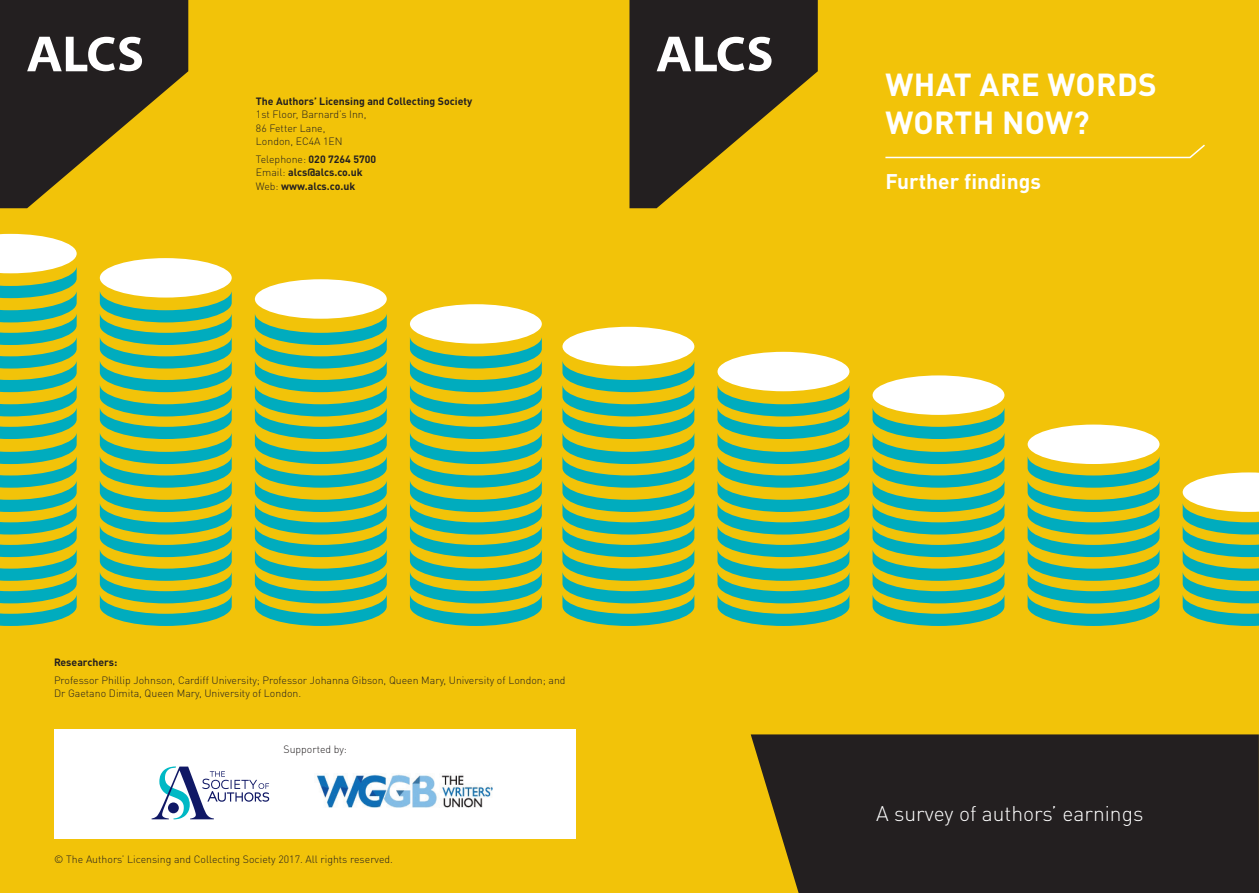
<style>
.page{position:relative;width:1259px;height:893px;background:#f2c309}
.page>*{position:absolute;margin:0;border:0;box-sizing:border-box;transform-origin:0 0}
.Subheading_with_unde{font:700 31.5px/37.8px "DIN Pro";letter-spacing:.01em;color:#fff}
.Subheading{font:300 21px "DIN Pro";color:#fff}
.Subheading-2{font:700 21px "DIN Pro";color:#fff}
.Stats_caption{font:300 10.5px/13.5px "DIN Pro";color:#231f20}
.Stats_caption-2{font:700 10.5px/13.5px "DIN Pro";color:#231f20}
.s1{font-weight:700}
.s2{font-weight:300}
</style>
<div class="page">
<div style="left:562px;top:327px;width:132px;height:39px;background:#fff;border-radius:50%"></div>
<div style="left:717px;top:352px;width:132px;height:39px;background:#fff;border-radius:50%"></div>
<div style="left:872px;top:375px;width:132px;height:40px;background:#fff;border-radius:50%"></div>
<div style="left:1027px;top:425px;width:132px;height:39px;background:#fff;border-radius:50%"></div>
<div style="left:100px;top:258px;width:132px;height:40px;background:#fff;border-radius:50%"></div>
<div style="left:255px;top:279px;width:132px;height:40px;background:#fff;border-radius:50%"></div>
<svg style="left:562px;top:360px;width:132px;height:266px"></svg>
<svg style="left:717px;top:385px;width:132px;height:241px"></svg>
<svg style="left:872px;top:407px;width:132px;height:219px"></svg>
<svg style="left:1027px;top:456px;width:132px;height:170px"></svg>
<svg style="left:1182px;top:472px;width:77px;height:154px"></svg>
<svg style="left:0;top:234px;width:77px;height:392px"></svg>
<svg style="left:100px;top:291px;width:132px;height:335px"></svg>
<svg style="left:255px;top:313px;width:132px;height:313px"></svg>
<svg style="left:410px;top:337px;width:132px;height:289px"></svg>
<div style="left:410px;top:304px;width:132px;height:40px;background:#fff;border-radius:50%"></div>
<svg style="left:629px;top:0;width:189px;height:208px"></svg>
<svg style="left:0;top:0;width:188px;height:208px"></svg>
<svg style="left:885px;top:144px;width:320px;height:15px"></svg>
<div style="left:750px;top:734px;width:509px;height:159px;background:#231f20"></div>
<div style="left:54px;top:729px;width:521px;height:110px;background:#fff"></div>
<svg style="left:152px;top:766px;width:117px;height:53px"></svg>
<img style="left:317px;top:774px;width:176px;height:34px">
<p class="Stats_caption" style="left:256px;top:93px;width:218px"><span class="s1">The Authors’ Licensing and Collecting Society<br></span>1st Floor, Barnard’s Inn,<br>86 Fetter Lane,<br>London, EC4A 1EN</p>
<p class="Stats_caption-2" style="left:256px;top:151px;width:122px"><span class="s2">Telephone:</span> 020 7264 5700<br><span class="s2">Email:</span> alcs@alcs.co.uk<br><span class="s2">Web:</span> www.alcs.co.uk</p>
<p class="Stats_caption-2" style="left:54px;top:654px;width:65px">Researchers:</p>
<p class="Stats_caption" style="left:54px;top:672px;width:513px">Professor Phillip Johnson, Cardiff University; Professor Johanna Gibson, Queen Mary, University of London; and<br>Dr Gaetano Dimita, Queen Mary, University of London.</p>
<p class="Stats_caption" style="left:283px;top:741px;width:65px">Supported by:</p>
<p class="Stats_caption" style="left:54px;top:851px;width:340px">© The Authors’ Licensing and Collecting Society 2017. All rights reserved.</p>
<p class="Subheading_with_unde" style="left:885px;top:62px;width:273px">WHAT ARE WORDS<br>WORTH NOW?</p>
<p class="Subheading-2" style="left:885px;top:164px;width:157px">Further findings</p>
<p class="Subheading" style="left:876px;top:797px;width:269px">A survey of authors’ earnings</p>
</div>
